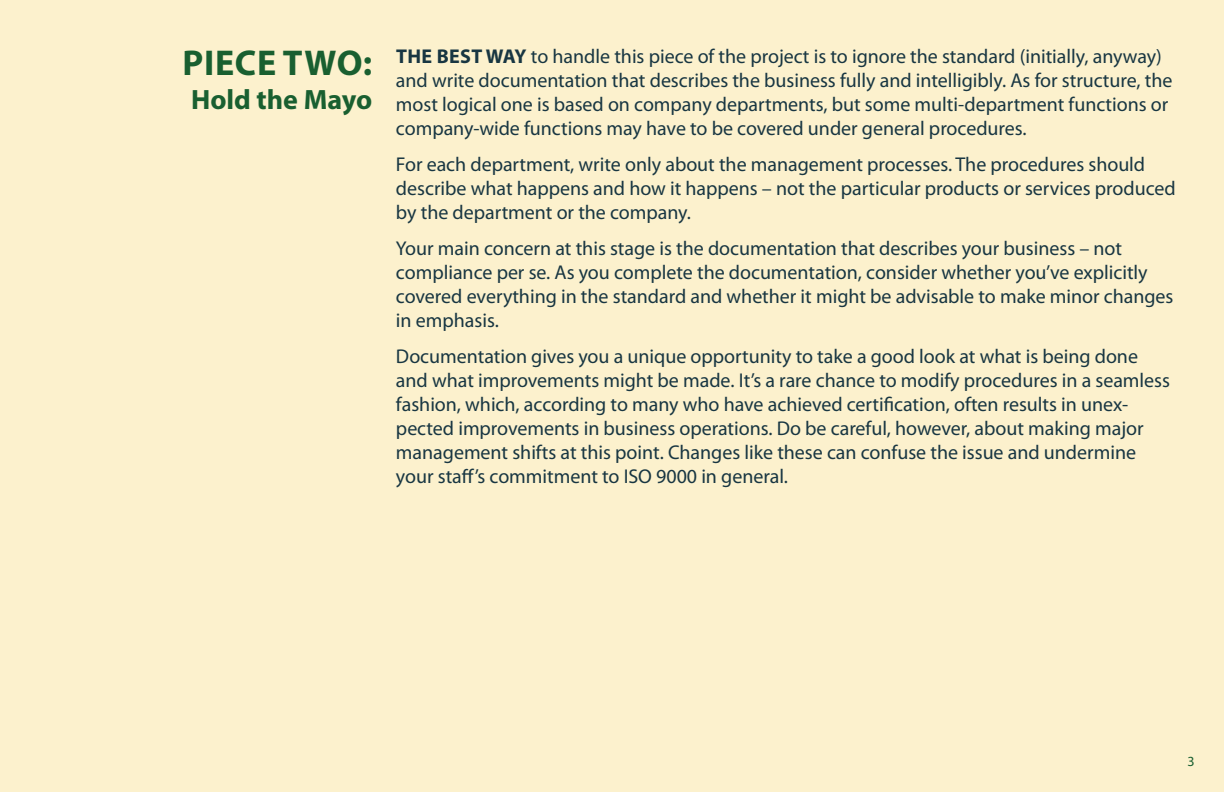
<style>
.page{position:relative;width:1224px;height:792px;background:#fcf1cd}
.page>*{position:absolute;margin:0;border:0;box-sizing:border-box;transform-origin:0 0}
.t1{font:700 36px "Myriad Pro";color:#195f30}
.t2{font:700 28px "Myriad Pro";color:#195f30}
.t3{font:20px/24px "Myriad Pro";color:#183642}
.t4{font:14px "Myriad Pro";color:#195f30}
.s1{font-weight:700}
</style>
<div class="page">
<h1 class="t1" style="left:182px;top:39px;width:191px">PIECE TWO:</h1>
<h2 class="t2" style="left:191px;top:81px;width:183px">HOLD THE MAYO</h2>
<p class="t3" style="left:396px;top:44px;width:778px"><span class="s1">THE BEST WAY</span> to handle this piece of the project is to ignore the standard (initially, anyway) and write documentation that describes the business fully and intelligibly. As for structure, the most logical one is based on company departments, but some multi-department functions or company-wide functions may have to be covered under general procedures.</p>
<p class="t3" style="left:396px;top:152px;width:781px">For each department, write only about the management processes. The procedures should describe what happens and how it happens – not the particular products or services produced by the department or the company.</p>
<p class="t3" style="left:396px;top:236px;width:779px">Your main concern at this stage is the documentation that describes your business – not compliance per se. As you complete the documentation, consider whether you’ve explicitly covered everything in the standard and whether it might be advisable to make minor changes in emphasis.</p>
<p class="t3" style="left:396px;top:344px;width:776px">Documentation gives you a unique opportunity to take a good look at what is being done and what improvements might be made. It’s a rare chance to modify procedures in a seamless fashion, which, according to many who have achieved certification, often results in unex&shy;pected improvements in business operations. Do be careful, however, about making major management shifts at this point. Changes like these can confuse the issue and undermine your staff’s commitment to ISO 9000 in general.</p>
<p class="t4" style="left:1187px;top:753px;width:9px">3</p>
</div>
